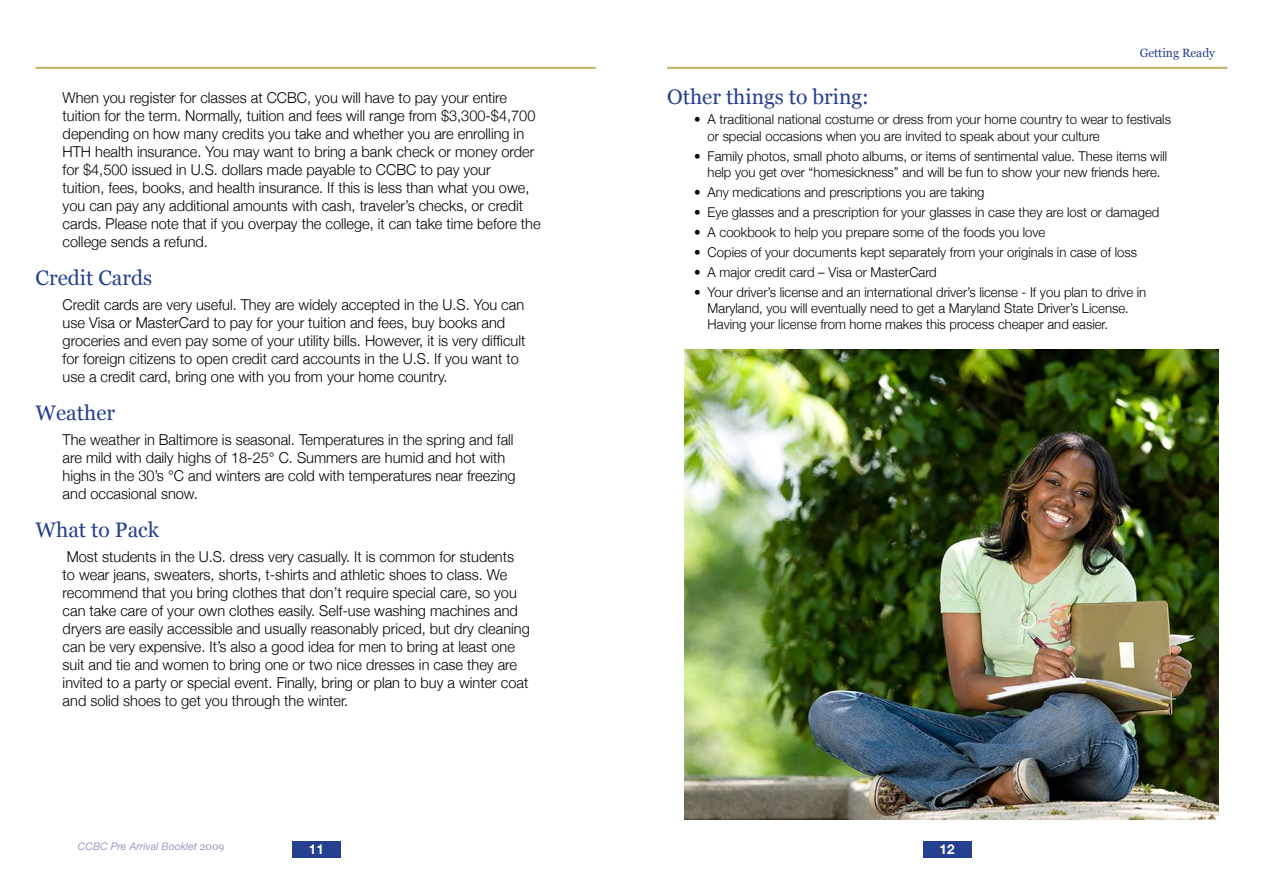
<style>
.page{position:relative;width:1263px;height:893px;background:#fff}
.page>*{position:absolute;margin:0;border:0;box-sizing:border-box;transform-origin:0 0}
.t1{font:21px "Georgia";color:#25408f}
.t2{font:300 15px/18px "Helvetica Neue";color:#000}
.t3{font:300 13.5px/16.2px "Helvetica Neue";color:#000}
.t4{font:700 13.5px "Helvetica Neue";color:#fff}
.t5{font:12px "Georgia";color:#25408f}
.t6{font:italic 10.5px "Helvetica Neue";color:#9b9bc5}
.s1{font-family:"Georgia";font-style:normal}
</style>
<div class="page">
<hr style="left:36px;top:67px;width:560px;height:2px;background:#c4b76a">
<div style="left:292px;top:841px;width:48px;height:16px;background:#25408f"></div>
<hr style="left:667px;top:67px;width:560px;height:2px;background:#c4b76a">
<div style="left:923px;top:841px;width:48px;height:16px;background:#25408f"></div>
<img style="left:684px;top:350px;width:534px;height:469px">
<p class="t2" style="left:63px;top:88px;width:479px">When you register for classes at CCBC, you will have to pay your entire tuition for the term. Normally, tuition and fees will range from $3,300-$4,700 depending on how many credits you take and whether you are enrolling in HTH health insurance. You may want to bring a bank check or money order for $4,500 issued in U.S. dollars made payable to CCBC to pay your<br>tuition, fees, books, and health insurance. If this is less than what you owe, you can pay any additional amounts with cash, traveler’s checks, or credit cards. Please note that if you overpay the college, it can take time before the college sends a refund.</p>
<h1 class="t1" style="left:36px;top:265px;width:118px">Credit Cards</h1>
<p class="t2" style="left:63px;top:295px;width:464px">Credit cards are very useful. They are widely accepted in the U.S. You can use Visa or MasterCard to pay for your tuition and fees, buy books and groceries and even pay some of your utility bills. However, it is very difficult for foreign citizens to open credit card accounts in the U.S. If you want to use a credit card, bring one with you from your home country.</p>
<h1 class="t1" style="left:36px;top:400px;width:81px">Weather</h1>
<p class="t2" style="left:63px;top:430px;width:454px">The weather in Baltimore is seasonal. Temperatures in the spring and fall are mild with daily highs of 18-25° C. Summers are humid and hot with highs in the 30’s °C and winters are cold with temperatures near freezing and occasional snow.</p>
<h1 class="t1" style="left:36px;top:517px;width:125px">What to Pack</h1>
<p class="t2" style="left:63px;top:547px;width:469px">Most students in the U.S. dress very casually. It is common for students<br>to wear jeans, sweaters, shorts, t-shirts and athletic shoes to class. We recommend that you bring clothes that don’t require special care, so you can take care of your own clothes easily. Self-use washing machines and dryers are easily accessible and usually reasonably priced, but dry cleaning can be very expensive. It’s also a good idea for men to bring at least one suit and tie and women to bring one or two nice dresses in case they are invited to a party or special event. Finally, bring or plan to buy a winter coat and solid shoes to get you through the winter.</p>
<p class="t5" style="left:1140px;top:46px;width:77px">Getting Ready</p>
<h1 class="t1" style="left:667px;top:84px;width:203px">Other things to bring:</h1>
<p class="t3" style="left:708px;top:111px;width:465px;text-indent:-14px">• A traditional national costume or dress from your home country to wear to festivals or special occasions when you are invited to speak about your culture</p>
<p class="t3" style="left:694px;top:147px;width:475px;text-align:center">• Family photos, small photo albums, or items of sentimental value. These items will help you get over “homesickness” and will be fun to show your new friends here.</p>
<p class="t3" style="left:694px;top:184px;width:292px">• Any medications and prescriptions you are taking</p>
<p class="t3" style="left:694px;top:204px;width:467px">• Eye glasses and a prescription for your glasses in case they are lost or damaged</p>
<p class="t3" style="left:694px;top:224px;width:353px">• A cookbook to help you prepare some of the foods you love</p>
<p class="t3" style="left:694px;top:243px;width:444px">• Copies of your documents kept separately from your originals in case of loss</p>
<p class="t3" style="left:694px;top:263px;width:244px">• A major credit card – Visa or MasterCard</p>
<p class="t3" style="left:708px;top:283px;width:440px;text-indent:-14px">• Your driver’s license and an international driver’s license - If you plan to drive in<br>Maryland, you will eventually need to get a Maryland State Driver’s License.<br>Having your license from home makes this process cheaper and easier.</p>
<p class="t6" style="left:78px;top:840px;width:148px">CCBC Pre Arrival Booklet <span class="s1">2009</span></p>
<p class="t4" style="left:309px;top:841px;width:17px">11</p>
<p class="t4" style="left:940px;top:841px;width:17px">12</p>
</div>
